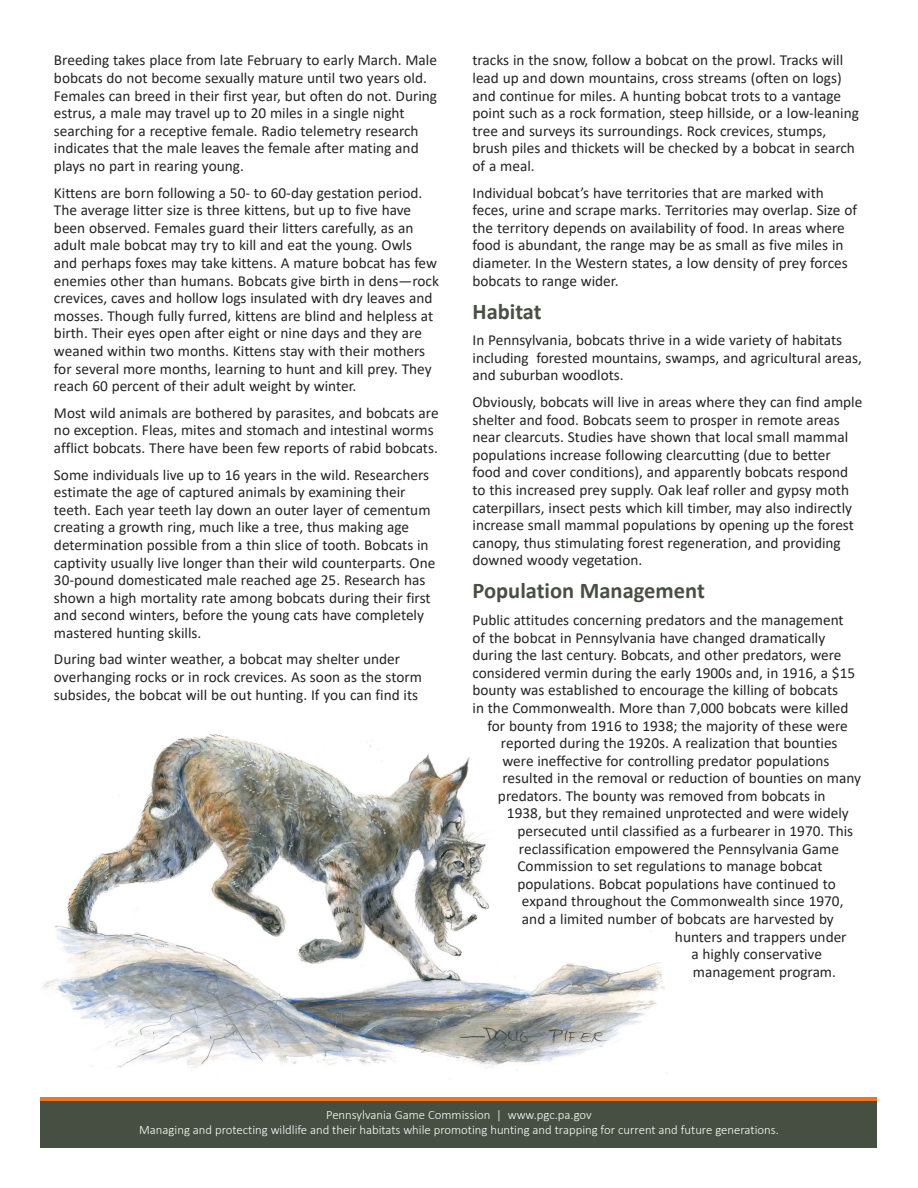
<style>
.page{position:relative;width:918px;height:1188px;background:#fff}
.page>*{position:absolute;margin:0;border:0;box-sizing:border-box;transform-origin:0 0}
.t1{font:700 22.5px "Calibri";color:#485044}
.t2{font:15.3px/17.5px "Calibri";color:#262324}
.t3{font:300 12.75px/15px "Calibri";color:#fff;text-align:center}
</style>
<div class="page">
<img style="left:42px;top:734px;width:625px;height:339px">
<div style="left:40px;top:1097px;width:838px;height:19px;background:#f07422"></div>
<div style="left:40px;top:1101px;width:838px;height:46px;background:#474e42"></div>
<p class="t2" style="left:54px;top:51px;width:385px">Breeding takes place from late February to early March. Male bobcats do not become sexually mature until two years old.<br>Females can breed in their first year, but often do not. During estrus, a male may travel up to 20 miles in a single night searching for a receptive female. Radio telemetry research indicates that the male leaves the female after mating and plays no part in rearing young.</p>
<p class="t2" style="left:54px;top:183px;width:387px">Kittens are born following a 50- to 60-day gestation period.<br>The average litter size is three kittens, but up to five have been observed. Females guard their litters carefully, as an adult male bobcat may try to kill and eat the young. Owls and perhaps foxes may take kittens. A mature bobcat has few enemies other than humans. Bobcats give birth in dens—rock crevices, caves and hollow logs insulated with dry leaves and mosses. Though fully furred, kittens are blind and helpless at birth. Their eyes open after eight or nine days and they are weaned within two months. Kittens stay with their mothers for several more months, learning to hunt and kill prey. They reach 60 percent of their adult weight by winter.</p>
<p class="t2" style="left:54px;top:404px;width:386px">Most wild animals are bothered by parasites, and bobcats are no exception. Fleas, mites and stomach and intestinal worms afflict bobcats. There have been few reports of rabid bobcats.</p>
<p class="t2" style="left:54px;top:465px;width:383px">Some individuals live up to 16 years in the wild. Researchers estimate the age of captured animals by examining their teeth. Each year teeth lay down an outer layer of cementum creating a growth ring, much like a tree, thus making age determination possible from a thin slice of tooth. Bobcats in captivity usually live longer than their wild counterparts. One 30-pound domesticated male reached age 25. Research has shown a high mortality rate among bobcats during their first and second winters, before the young cats have completely mastered hunting skills.</p>
<p class="t2" style="left:54px;top:650px;width:370px">During bad winter weather, a bobcat may shelter under overhanging rocks or in rock crevices. As soon as the storm subsides, the bobcat will be out hunting. If you can find its</p>
<p class="t2" style="left:472px;top:51px;width:388px">tracks in the snow, follow a bobcat on the prowl. Tracks will lead up and down mountains, cross streams (often on logs) and continue for miles. A hunting bobcat trots to a vantage point such as a rock formation, steep hillside, or a low-leaning tree and surveys its surroundings. Rock crevices, stumps, brush piles and thickets will be checked by a bobcat in search of a meal.</p>
<p class="t2" style="left:472px;top:183px;width:386px">Individual bobcat’s have territories that are marked with feces, urine and scrape marks. Territories may overlap. Size of the territory depends on availability of food. In areas where food is abundant, the range may be as small as five miles in diameter. In the Western states, a low density of prey forces bobcats to range wider.</p>
<h1 class="t1" style="left:472px;top:295px;width:71px">Habitat</h1>
<p class="t2" style="left:472px;top:331px;width:391px">In Pennsylvania, bobcats thrive in a wide variety of habitats including forested mountains, swamps, and agricultural areas, and suburban woodlots.</p>
<p class="t2" style="left:472px;top:393px;width:391px">Obviously, bobcats will live in areas where they can find ample shelter and food. Bobcats seem to prosper in remote areas near clearcuts. Studies have shown that local small mammal populations increase following clearcutting (due to better food and cover conditions), and apparently bobcats respond to this increased prey supply. Oak leaf roller and gypsy moth caterpillars, insect pests which kill timber, may also indirectly increase small mammal populations by opening up the forest canopy, thus stimulating forest regeneration, and providing downed woody vegetation.</p>
<h1 class="t1" style="left:472px;top:575px;width:234px">Population Management</h1>
<p class="t2" style="left:472px;top:611px;width:373px">Public attitudes concerning predators and the management</p>
<p class="t2" style="left:472px;top:628px;width:354px">of the bobcat in Pennsylvania have changed dramatically</p>
<p class="t2" style="left:472px;top:646px;width:371px">during the last century. Bobcats, and other predators, were</p>
<p class="t2" style="left:472px;top:663px;width:384px">considered vermin during the early 1900s and, in 1916, a $15</p>
<p class="t2" style="left:472px;top:681px;width:367px">bounty was established to encourage the killing of bobcats</p>
<p class="t2" style="left:472px;top:699px;width:378px">in the Commonwealth. More than 7,000 bobcats were killed</p>
<p class="t2" style="left:487px;top:716px;width:362px">for bounty from 1916 to 1938; the majority of these were</p>
<p class="t2" style="left:501px;top:734px;width:338px">reported during the 1920s. A realization that bounties</p>
<p class="t2" style="left:502px;top:751px;width:329px">were ineffective for controlling predator populations</p>
<p class="t2" style="left:502px;top:769px;width:360px">resulted in the removal or reduction of bounties on many</p>
<p class="t2" style="left:498px;top:787px;width:329px">predators. The bounty was removed from bobcats in</p>
<p class="t2" style="left:507px;top:804px;width:343px">1938, but they remained unprotected and were widely</p>
<p class="t2" style="left:517px;top:822px;width:337px">persecuted until classified as a furbearer in 1970. This</p>
<p class="t2" style="left:519px;top:839px;width:322px">reclassification empowered the Pennsylvania Game</p>
<p class="t2" style="left:517px;top:857px;width:307px">Commission to set regulations to manage bobcat</p>
<p class="t2" style="left:517px;top:875px;width:320px">populations. Bobcat populations have continued to</p>
<p class="t2" style="left:522px;top:892px;width:323px">expand throughout the Commonwealth since 1970,</p>
<p class="t2" style="left:522px;top:910px;width:313px">and a limited number of bobcats are harvested by</p>
<p class="t2" style="left:675px;top:927px;width:173px">hunters and trappers under</p>
<p class="t2" style="left:691px;top:945px;width:132px">a highly conservative</p>
<p class="t2" style="left:693px;top:963px;width:145px">management program.</p>
<p class="t3" style="left:139px;top:1107px;width:641px">Pennsylvania Game Commission | www.pgc.pa.gov<br>Managing and protecting wildlife and their habitats while promoting hunting and trapping for current and future generations.</p>
</div>
